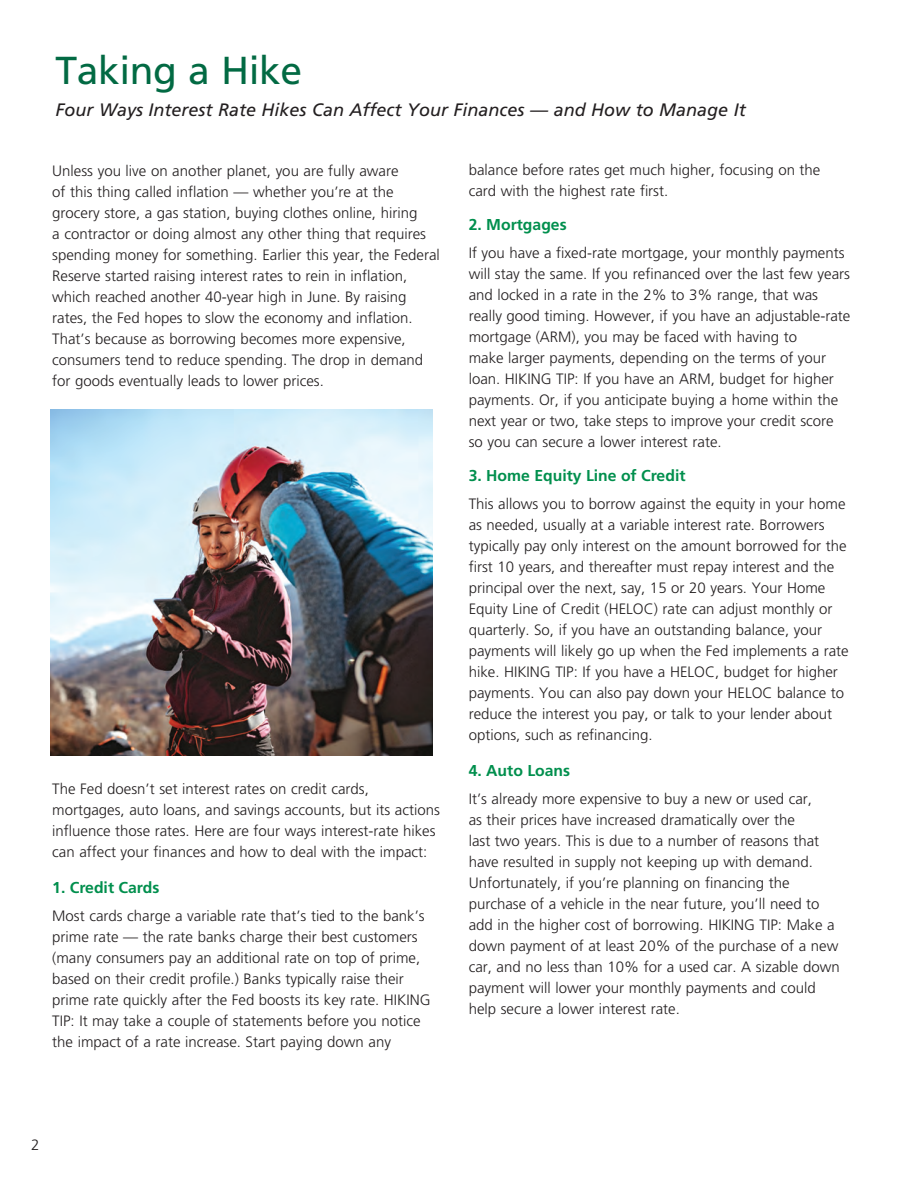
<style>
.page{position:relative;width:918px;height:1188px;background:#fff}
.page>*{position:absolute;margin:0;border:0;box-sizing:border-box;transform-origin:0 0}
.Story_subtitle_bold{font:39px "Frutiger";letter-spacing:-.01em;color:#026a43}
.Story_subtitle_bold-2{font:italic 18px "Frutiger";color:#231f20}
.subheads{font:700 15.75px "Frutiger";color:#008f4d}
.body_copy{font:300 15px/21px "Frutiger";color:#231f20}
.story_title_frutiger{font:300 15px "Frutiger";color:#231f20}
</style>
<div class="page">
<img style="left:51px;top:410px;width:382px;height:345px">
<p class="Story_subtitle_bold" style="left:56px;top:48px;width:248px">Taking a Hike</p>
<p class="Story_subtitle_bold-2" style="left:56px;top:99px;width:692px">Four Ways Interest Rate Hikes Can Affect Your Finances — and How to Manage It</p>
<p class="body_copy" style="left:52px;top:161px;width:389px">Unless you live on another planet, you are fully aware<br>of this thing called inflation — whether you’re at the grocery store, a gas station, buying clothes online, hiring<br>a contractor or doing almost any other thing that requires spending money for something. Earlier this year, the Federal Reserve started raising interest rates to rein in inflation, which reached another 40-year high in June. By raising rates, the Fed hopes to slow the economy and inflation.<br>That’s because as borrowing becomes more expensive, consumers tend to reduce spending. The drop in demand for goods eventually leads to lower prices.</p>
<p class="body_copy" style="left:52px;top:778px;width:389px">The Fed doesn’t set interest rates on credit cards, mortgages, auto loans, and savings accounts, but its actions influence those rates. Here are four ways interest-rate hikes can affect your finances and how to deal with the impact:</p>
<p class="subheads" style="left:52px;top:879px;width:109px">1. Credit Cards</p>
<p class="body_copy" style="left:52px;top:905px;width:380px">Most cards charge a variable rate that’s tied to the bank’s prime rate — the rate banks charge their best customers (many consumers pay an additional rate on top of prime, based on their credit profile.) Banks typically raise their prime rate quickly after the Fed boosts its key rate. HIKING TIP: It may take a couple of statements before you notice the impact of a rate increase. Start paying down any</p>
<p class="body_copy" style="left:469px;top:159px;width:353px">balance before rates get much higher, focusing on the card with the highest rate first.</p>
<p class="subheads" style="left:469px;top:215px;width:100px">2. Mortgages</p>
<p class="body_copy" style="left:469px;top:242px;width:383px">If you have a fixed-rate mortgage, your monthly payments will stay the same. If you refinanced over the last few years and locked in a rate in the 2% to 3% range, that was really good timing. However, if you have an adjustable-rate mortgage (ARM), you may be faced with having to<br>make larger payments, depending on the terms of your loan. HIKING TIP: If you have an ARM, budget for higher payments. Or, if you anticipate buying a home within the next year or two, take steps to improve your credit score so you can secure a lower interest rate.</p>
<p class="subheads" style="left:469px;top:466px;width:218px">3. Home Equity Line of Credit</p>
<p class="body_copy" style="left:469px;top:493px;width:382px">This allows you to borrow against the equity in your home as needed, usually at a variable interest rate. Borrowers typically pay only interest on the amount borrowed for the first 10 years, and thereafter must repay interest and the principal over the next, say, 15 or 20 years. Your Home Equity Line of Credit (HELOC) rate can adjust monthly or quarterly. So, if you have an outstanding balance, your payments will likely go up when the Fed implements a rate hike. HIKING TIP: If you have a HELOC, budget for higher payments. You can also pay down your HELOC balance to reduce the interest you pay, or talk to your lender about options, such as refinancing.</p>
<p class="subheads" style="left:469px;top:762px;width:103px">4. Auto Loans</p>
<p class="body_copy" style="left:469px;top:788px;width:372px">It’s already more expensive to buy a new or used car,<br>as their prices have increased dramatically over the<br>last two years. This is due to a number of reasons that have resulted in supply not keeping up with demand.<br>Unfortunately, if you’re planning on financing the purchase of a vehicle in the near future, you’ll need to add in the higher cost of borrowing. HIKING TIP: Make a down payment of at least 20% of the purchase of a new car, and no less than 10% for a used car. A sizable down payment will lower your monthly payments and could help secure a lower interest rate.</p>
<p class="story_title_frutiger" style="left:31px;top:1136px;width:10px">2</p>
</div>
